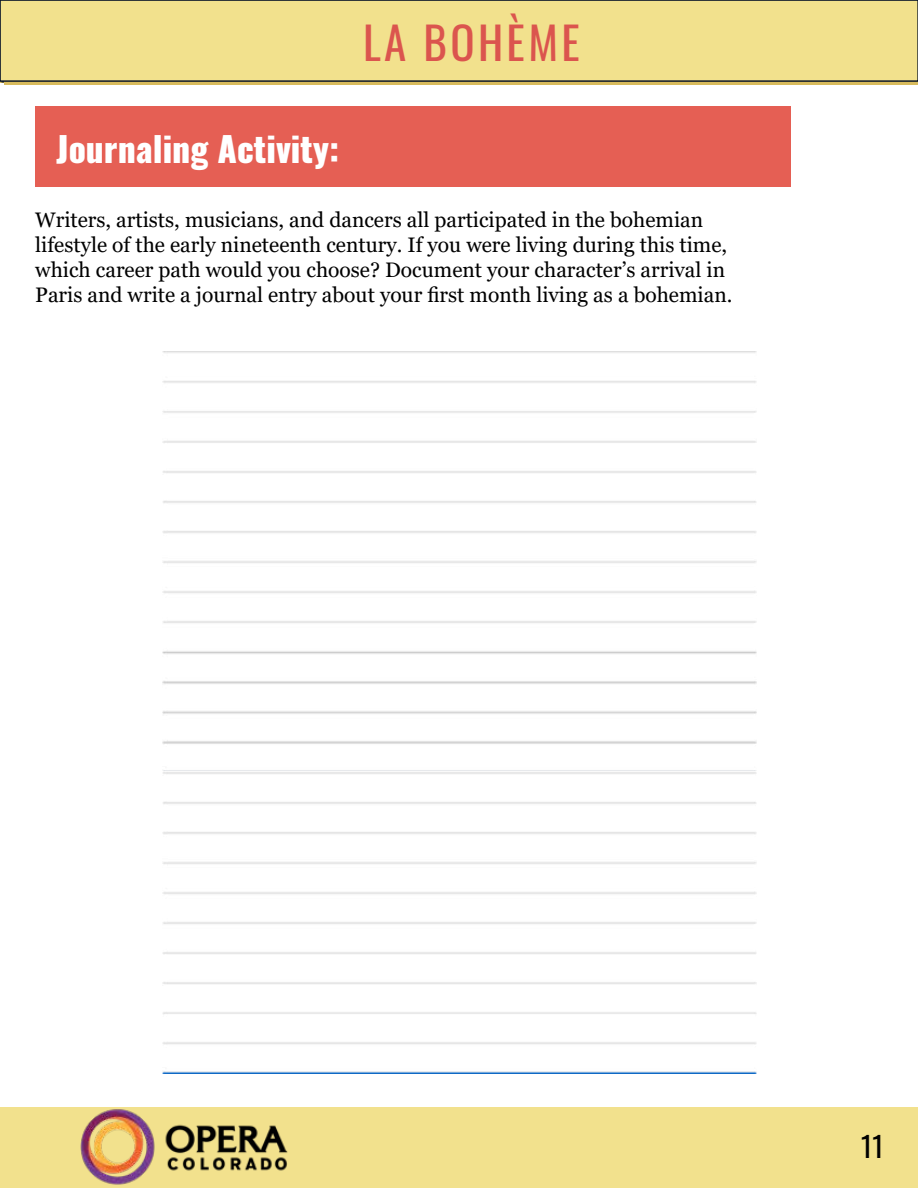
<style>
.page{position:relative;width:918px;height:1188px;background:#fff}
.page>*{position:absolute;margin:0;border:0;box-sizing:border-box;transform-origin:0 0}
.t1{font:45px "Oswald";letter-spacing:.075em;color:#db554e}
.t2{font:800 34.5px "Oswald";color:#fff}
.t3{font:28.5px "Oswald";color:#000}
.t4{font:21px/25.2px "Georgia";color:#000}
</style>
<div class="page">
<div style="left:35px;top:106px;width:756px;height:81px;background:#e55f54"></div>
<div style="left:0;top:1107px;width:918px;height:81px;background:#f2e18d"></div>
<img style="left:80px;top:1109px;width:208px;height:76px">
<div style="left:5px;top:4px;width:913px;height:81px;background:#d8bb5d"></div>
<div style="left:0;top:0;width:918px;height:81px;background:#f2e18d"></div>
<div style="left:0;top:0;width:918px;height:82px;border:2px solid #0d182a"></div>
<h1 class="t1" style="left:363px;top:2px;width:218px">LA BOHÈME</h1>
<h2 class="t2" style="left:56px;top:131px;width:285px">Journaling Activity:</h2>
<p class="t4" style="left:35px;top:207px;width:699px">Writers, artists, musicians, and dancers all participated in the bohemian lifestyle of the early nineteenth century. If you were living during this time, which career path would you choose? Document your character’s arrival in Paris and write a journal entry about your first month living as a bohemian.</p>
<h3 class="t3" style="left:861px;top:1121px;width:24px">11</h3>
</div>
